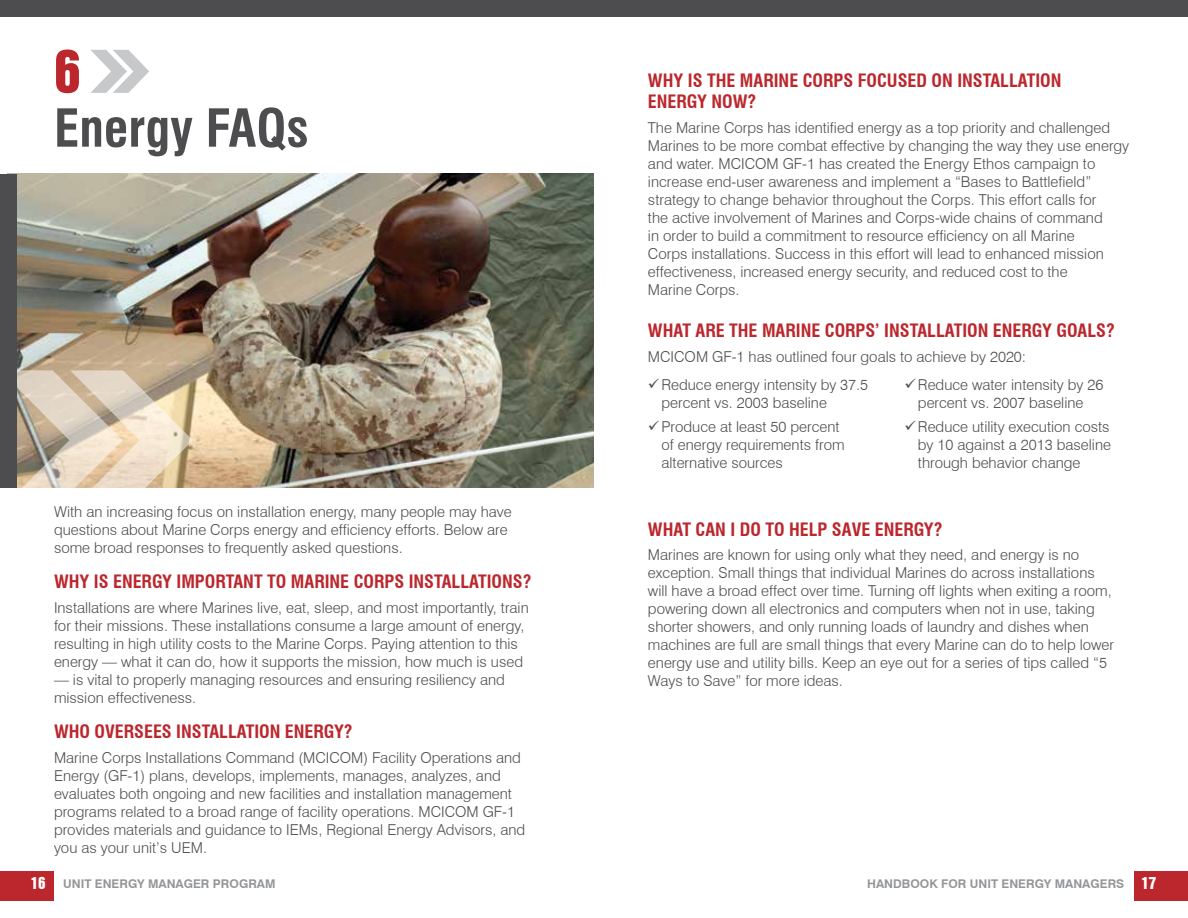
<style>
.page{position:relative;width:1188px;height:918px;background:#fff}
.page>*{position:absolute;margin:0;border:0;box-sizing:border-box;transform-origin:0 0}
.t1{font:54px "Swiss 921 BT Regular A";color:#bb272d}
.t2{font:700 condensed 51px "Swiss 721 BT";color:#4d4d4f}
.t3{font:700 condensed 18px/21.6px "Swiss 721 BT";color:#bb272d}
.t4{font:300 15px/18px "Swiss 721 BT";color:#4d4d4f}
.t5{font:700 12px "Swiss 721 BT";color:#939598}
.s1{font-family:"Swiss 921 BT Regular A";font-weight:400;font-size:15px;color:#fff}
</style>
<div class="page">
<div style="left:0;top:871px;width:54px;height:29px;background:#bb272d"></div>
<div style="left:1134px;top:871px;width:54px;height:29px;background:#bb272d"></div>
<div style="left:0;top:0;width:1188px;height:17px;background:#4d4d4f"></div>
<img style="left:17px;top:174px;width:577px;height:314px">
<svg style="left:91px;top:50px;width:58px;height:43px"></svg>
<svg style="left:17px;top:370px;width:176px;height:118px;background:#d5c6af"></svg>
<div style="left:0;top:174px;width:17px;height:314px;background:#4d4d4f"></div>
<h1 class="t1" style="left:54px;top:36px;width:28px">6</h1>
<h2 class="t2" style="left:54px;top:98px;width:256px">Energy FAQs</h2>
<p class="t4" style="left:54px;top:503px;width:459px">With an increasing focus on installation energy, many people may have questions about Marine Corps energy and efficiency efforts. Below are some broad responses to frequently asked questions.</p>
<p class="t3" style="left:54px;top:571px;width:479px">WHY IS ENERGY IMPORTANT TO MARINE CORPS INSTALLATIONS?</p>
<p class="t4" style="left:54px;top:599px;width:476px">Installations are where Marines live, eat, sleep, and most importantly, train for their missions. These installations consume a large amount of energy, resulting in high utility costs to the Marine Corps. Paying attention to this energy — what it can do, how it supports the mission, how much is used</p>
<p class="t4" style="left:54px;top:671px;width:452px">— is vital to properly managing resources and ensuring resiliency and mission effectiveness.</p>
<p class="t3" style="left:54px;top:721px;width:300px">WHO OVERSEES INSTALLATION ENERGY?</p>
<p class="t4" style="left:54px;top:748px;width:473px">Marine Corps Installations Command (MCICOM) Facility Operations and Energy (GF-1) plans, develops, implements, manages, analyzes, and evaluates both ongoing and new facilities and installation management programs related to a broad range of facility operations. MCICOM GF-1 provides materials and guidance to IEMs, Regional Energy Advisors, and you as your unit’s UEM.</p>
<p class="t3" style="left:648px;top:69px;width:415px">WHY IS THE MARINE CORPS FOCUSED ON INSTALLATION<br>ENERGY NOW?</p>
<p class="t4" style="left:648px;top:119px;width:483px">The Marine Corps has identified energy as a top priority and challenged Marines to be more combat effective by changing the way they use energy and water. MCICOM GF-1 has created the Energy Ethos campaign to increase end-user awareness and implement a “Bases to Battlefield” strategy to change behavior throughout the Corps. This effort calls for<br>the active involvement of Marines and Corps-wide chains of command<br>in order to build a commitment to resource efficiency on all Marine<br>Corps installations. Success in this effort will lead to enhanced mission effectiveness, increased energy security, and reduced cost to the<br>Marine Corps.</p>
<p class="t3" style="left:648px;top:320px;width:468px">WHAT ARE THE MARINE CORPS’ INSTALLATION ENERGY GOALS?</p>
<p class="t4" style="left:661px;top:342px;width:366px;line-height:27.9px;text-indent:-14px">MCICOM GF-1 has outlined four goals to achieve by 2020:<br>Reduce energy intensity by 37.5</p>
<p class="t4" style="left:661px;top:390px;width:180px;line-height:24.8px">percent vs. 2003 baseline<br>Produce at least 50 percent</p>
<p class="t4" style="left:661px;top:436px;width:185px">of energy requirements from alternative sources</p>
<p class="t4" style="left:918px;top:375px;width:187px">Reduce water intensity by 26 percent vs. 2007 baseline</p>
<p class="t4" style="left:918px;top:418px;width:195px;text-align:justify">Reduce utility execution costs by 10 against a 2013 baseline through behavior change</p>
<p class="t3" style="left:648px;top:518px;width:296px">WHAT CAN I DO TO HELP SAVE ENERGY?</p>
<p class="t4" style="left:648px;top:546px;width:468px">Marines are known for using only what they need, and energy is no exception. Small things that individual Marines do across installations will have a broad effect over time. Turning off lights when exiting a room, powering down all electronics and computers when not in use, taking shorter showers, and only running loads of laundry and dishes when machines are full are small things that every Marine can do to help lower energy use and utility bills. Keep an eye out for a series of tips called “5<br>Ways to Save” for more ideas.</p>
<p class="t5" style="left:31px;top:877px;width:246px"><span class="s1">16</span> UNIT ENERGY MANAGER PROGRAM</p>
<p class="t5" style="left:867px;top:877px;width:291px">HANDBOOK FOR UNIT ENERGY MANAGERS <span class="s1">17</span></p>
</div>
